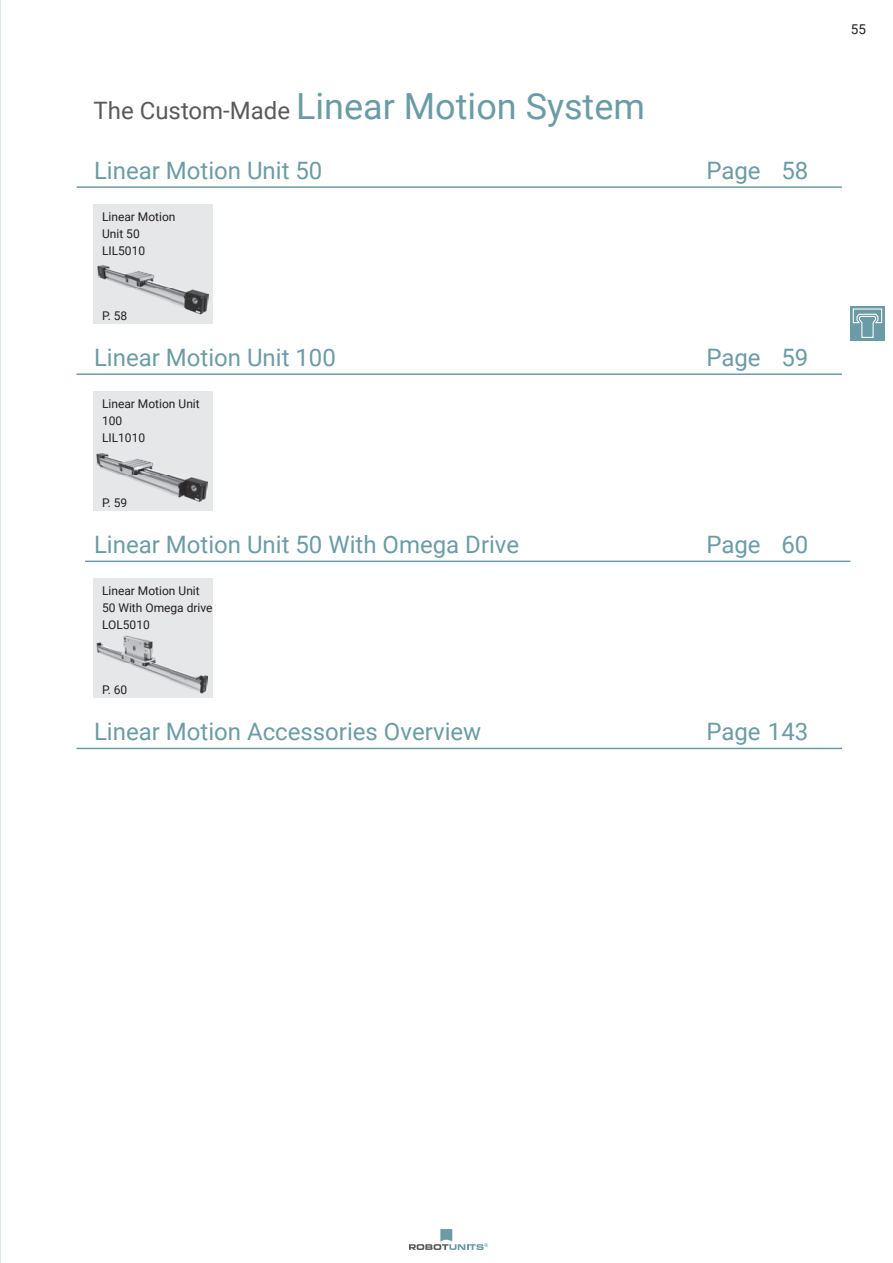
<style>
.page{position:relative;width:893px;height:1263px;background:#fff}
.page>*{position:absolute;margin:0;border:0;box-sizing:border-box;transform-origin:0 0}
.t1{font:36px "Roboto";color:#6b9ca6}
.t2{font:24px "Roboto";color:#6b9ca6}
.t3{font:13.5px "Roboto";color:#231f20}
.t4{font:12px/17px "Roboto";color:#231f20}
.s1{font-size:24px;color:#5a5a5d}
</style>
<div class="page">
<svg style="left:409px;top:1229px;width:79px;height:21px"></svg>
<img style="left:0;top:944px;width:1px;height:319px">
<img style="left:0;top:315px;width:1px;height:314px">
<svg style="left:850px;top:306px;width:34px;height:34px"></svg>
<svg style="left:853px;top:308px;width:29px;height:30px"></svg>
<div style="left:94px;top:391px;width:119px;height:119px;background:#e6e7e9"></div>
<div style="left:94px;top:578px;width:119px;height:119px;background:#e6e7e9"></div>
<div style="left:94px;top:204px;width:119px;height:119px;background:#e6e7e9"></div>
<img style="left:97px;top:453px;width:110px;height:49px">
<img style="left:97px;top:635px;width:110px;height:59px">
<img style="left:98px;top:265px;width:110px;height:50px">
<hr style="left:77px;top:186px;width:765px;height:2px;background:#6b9ca6">
<hr style="left:77px;top:373px;width:765px;height:2px;background:#6b9ca6">
<hr style="left:85px;top:561px;width:765px;height:1px;background:#6b9ca6">
<hr style="left:77px;top:748px;width:765px;height:1px;background:#6b9ca6">
<h1 class="t1" style="left:94px;top:90px;width:553px"><span class="s1">The Custom-Made</span> Linear Motion System</h1>
<p class="t2" style="left:94px;top:159px;width:230px">Linear Motion Unit 50</p>
<p class="t2" style="left:706px;top:159px;width:104px">Page 58</p>
<p class="t4" style="left:102px;top:209px;width:75px">Linear Motion<br>Unit 50<br>LIL5010</p>
<p class="t4" style="left:102px;top:308px;width:27px">P. 58</p>
<p class="t2" style="left:94px;top:346px;width:243px">Linear Motion Unit 100</p>
<p class="t2" style="left:706px;top:346px;width:104px">Page 59</p>
<p class="t4" style="left:102px;top:396px;width:99px">Linear Motion Unit<br>100<br>LIL1010</p>
<p class="t4" style="left:102px;top:495px;width:27px">P. 59</p>
<p class="t2" style="left:94px;top:533px;width:427px">Linear Motion Unit 50 With Omega Drive</p>
<p class="t2" style="left:706px;top:533px;width:104px">Page 60</p>
<p class="t4" style="left:102px;top:583px;width:112px">Linear Motion Unit<br>50 With Omega drive<br>LOL5010</p>
<p class="t4" style="left:102px;top:682px;width:27px">P. 60</p>
<p class="t2" style="left:94px;top:721px;width:389px">Linear Motion Accessories Overview</p>
<p class="t2" style="left:706px;top:721px;width:104px">Page 143</p>
<p class="t3" style="left:851px;top:23px;width:17px">55</p>
</div>
